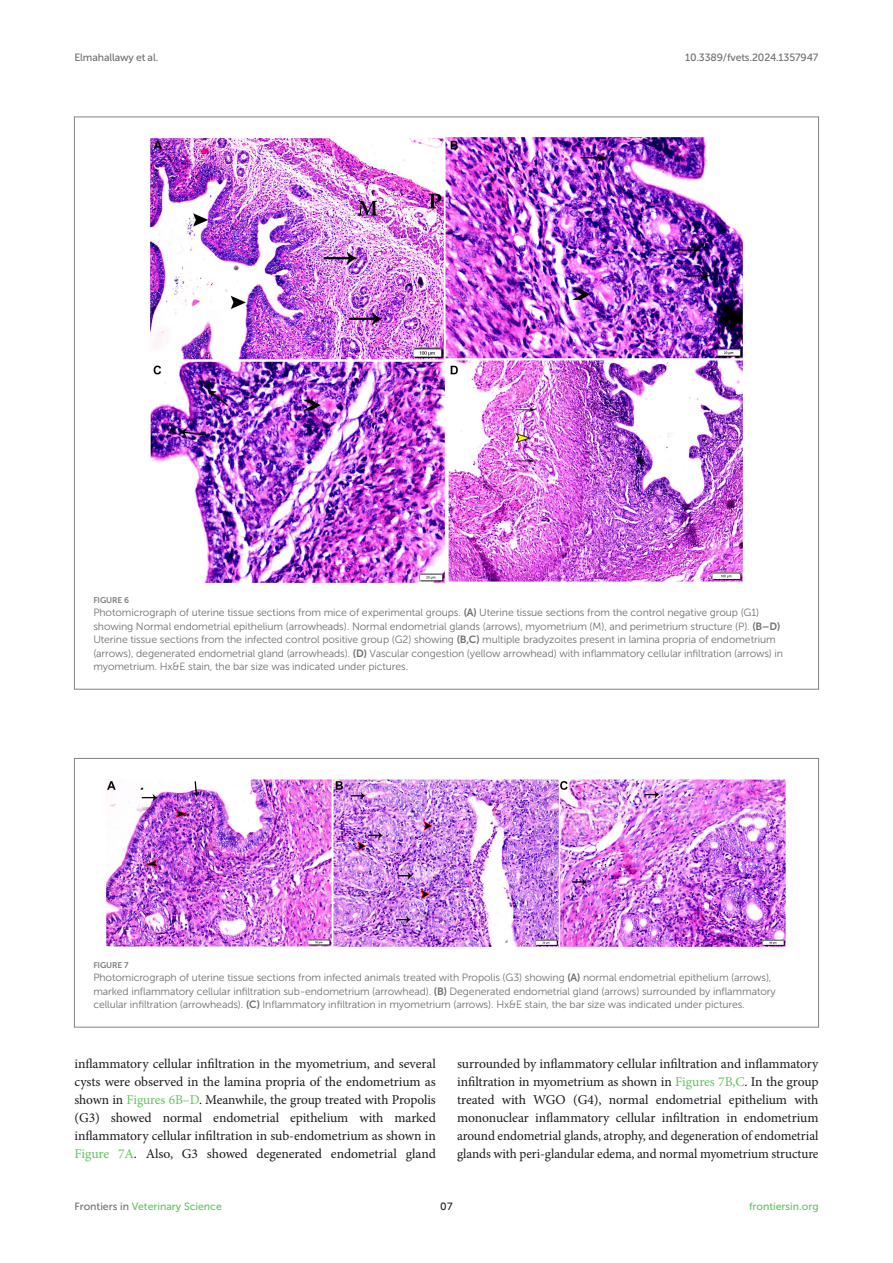
<style>
.page{position:relative;width:893px;height:1263px;background:#fff}
.page>*{position:absolute;margin:0;border:0;box-sizing:border-box;transform-origin:0 0}
.TEXT{font:13.5px/18px "Minion Pro";letter-spacing:-.005em;color:#1b1c1b;text-align:justify}
.FIG_LEG{font:10.5px/13.5px "Museo Sans 300";letter-spacing:-.01em;color:#706f70}
.t1{font:10.5px "Museo Sans 500";color:#65c161}
.t2{font:10.5px "Museo Sans 500";letter-spacing:-.015em;color:#706f70}
.t3{font:10.5px "Museo Sans 500";color:#1b1c1b}
.FIG_HD{font:8.25px "Museo Sans 700";letter-spacing:-.01em;color:#7e7f7f}
.s1{font-family:"Museo Sans 700"}
.s2{color:#65c161}
.s3{color:#706f70}
</style>
<div class="page">
<img style="left:150px;top:137px;width:593px;height:446px">
<img style="left:106px;top:777px;width:680px;height:170px">
<div style="left:74px;top:758px;width:745px;height:269px;border:1px solid #808285"></div>
<p class="t2" style="left:74px;top:51px;width:85px">Elmahallawy et al.</p>
<p class="t2" style="left:685px;top:51px;width:135px">10.3389/fvets.2024.1357947</p>
<p class="FIG_HD" style="left:93px;top:595px;width:37px">FIGURE 6</p>
<p class="FIG_LEG" style="left:93px;top:606px;width:691px">Photomicrograph of uterine tissue sections from mice of experimental groups. <span class="s1">(A)</span> Uterine tissue sections from the control negative group (G1) showing Normal endometrial epithelium (arrowheads). Normal endometrial glands (arrows), myometrium (M), and perimetrium structure (P). <span class="s1">(B–D)<br></span>Uterine tissue sections from the infected control positive group (G2) showing <span class="s1">(B,C)</span> multiple bradyzoites present in lamina propria of endometrium (arrows), degenerated endometrial gland (arrowheads). <span class="s1">(D)</span> Vascular congestion (yellow arrowhead) with inflammatory cellular infiltration (arrows) in myometrium. Hx&amp;E stain, the bar size was indicated under pictures.</p>
<p class="FIG_HD" style="left:93px;top:960px;width:37px">FIGURE 7</p>
<p class="FIG_LEG" style="left:93px;top:971px;width:684px">Photomicrograph of uterine tissue sections from infected animals treated with Propolis (G3) showing <span class="s1">(A)</span> normal endometrial epithelium (arrows), marked inflammatory cellular infiltration sub-endometrium (arrowhead). <span class="s1">(B)</span> Degenerated endometrial gland (arrows) surrounded by inflammatory cellular infiltration (arrowheads). <span class="s1">(C)</span> Inflammatory infiltration in myometrium (arrows). Hx&amp;E stain, the bar size was indicated under pictures.</p>
<p class="TEXT" style="left:74px;top:1055px;width:363px">inflammatory cellular infiltration in the myometrium, and several cysts were observed in the lamina propria of the endometrium as shown in <span class="s2">Figures 6B–D</span>. Meanwhile, the group treated with Propolis (G3) showed normal endometrial epithelium with marked inflammatory cellular infiltration in sub-endometrium as shown in <span class="s2">Figure 7A</span>. Also, G3 showed degenerated endometrial gland</p>
<p class="TEXT" style="left:457px;top:1055px;width:363px">surrounded by inflammatory cellular infiltration and inflammatory infiltration in myometrium as shown in <span class="s2">Figures 7B,C</span>. In the group treated with WGO (G4), normal endometrial epithelium with mononuclear inflammatory cellular infiltration in endometrium around endometrial glands, atrophy, and degeneration of endometrial glands with peri-glandular edema, and normal myometrium structure</p>
<p class="t1" style="left:74px;top:1200px;width:149px"><span class="s3">Frontiers in</span> Veterinary Science</p>
<p class="t3" style="left:440px;top:1200px;width:14px">07</p>
<p class="t1" style="left:749px;top:1200px;width:71px">frontiersin.org</p>
</div>
